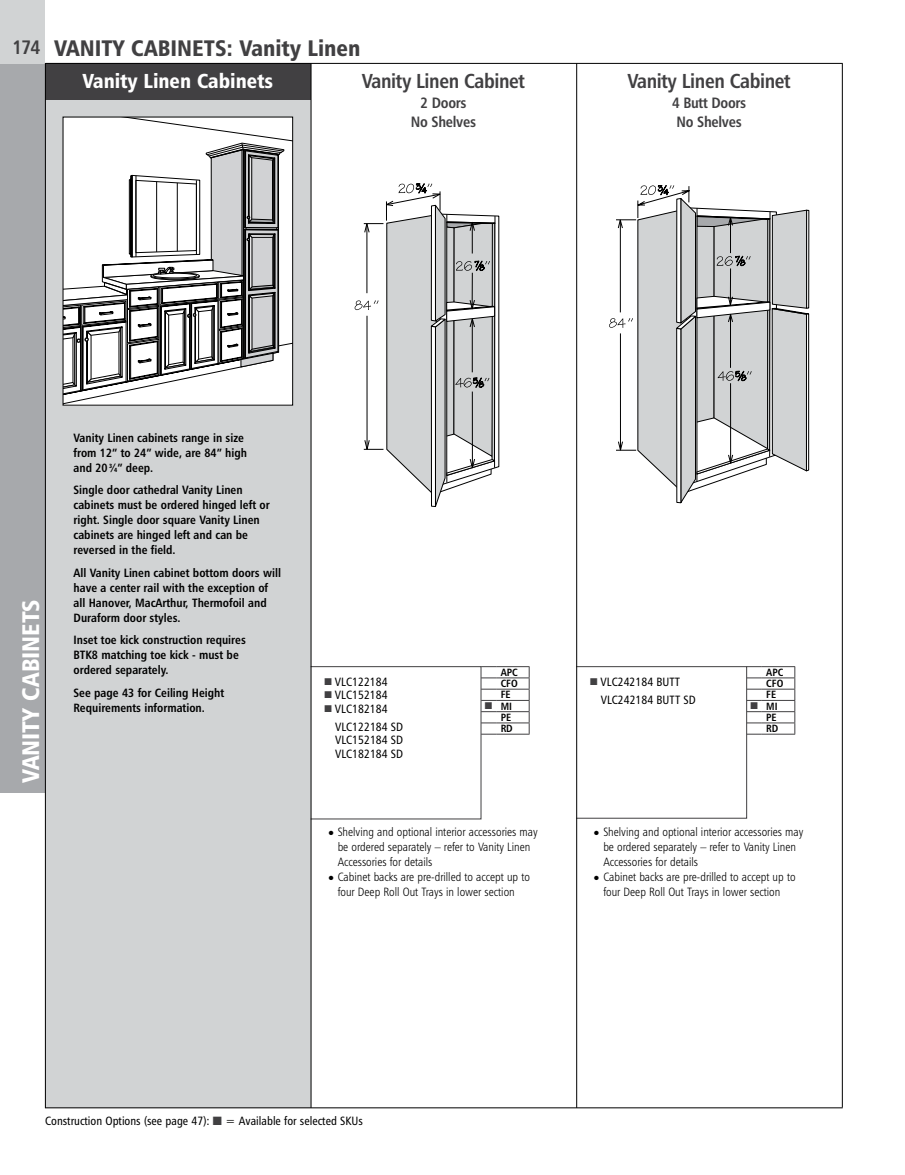
<style>
.page{position:relative;width:905px;height:1175px;background:#fff}
.page>*{position:absolute;margin:0;border:0;box-sizing:border-box;transform-origin:0 0}
.t1{font:24px "Humanist 777 BT Black Condensed B";color:#fff}
.t2{font:22.5px "Humanist 777 BT Black Condensed B";color:#414042}
.t3{font:20.25px "Humanist 777 BT Bold Condensed B";letter-spacing:-.02em;color:#414042}
.t4{font:20.25px "Humanist 777 BT Black Condensed B";color:#fff}
.t5{font:19.5px "Humanist 777 BT Bold Condensed B";color:#414042}
.t6{font:15px/19.5px "Humanist 777 BT Bold Condensed B";letter-spacing:-.02em;color:#414042;text-align:center}
.t7{font:12px/15px "Humanist 777 BT Bold Condensed B";color:#000}
.t8{font:12px/15px "Humanist 777 BT Light Condensed B";color:#000}
.t9{font:12px/18px "Humanist 777 BT Roman Condensed B";color:#000}
.t10{font:10.5px/11.2px "Humanist 777 BT Bold Condensed B";color:#000;text-align:justify}
.s1{font-family:"Humanist 777 BT Black Condensed B";font-size:6px}
.s2{color:#414042}
</style>
<div class="page">
<div style="left:45px;top:63px;width:265px;height:1044px;background:#d1d3d4"></div>
<div style="left:45px;top:63px;width:265px;height:36px;background:#414042"></div>
<div style="left:65px;top:119px;width:226px;height:284px;background:#fff"></div>
<svg style="left:65px;top:142px;width:226px;height:259px"></svg>
<div style="left:63px;top:117px;width:230px;height:288px;border:1px solid #000"></div>
<svg style="left:354px;top:184px;width:146px;height:323px"></svg>
<svg style="left:481px;top:666px;width:15px;height:1px"></svg>
<hr style="left:496px;top:666px;width:33px;height:1px;background:#414042">
<svg style="left:481px;top:677px;width:15px;height:1px"></svg>
<hr style="left:496px;top:677px;width:33px;height:1px;background:#414042">
<svg style="left:481px;top:688px;width:15px;height:1px"></svg>
<hr style="left:496px;top:688px;width:33px;height:1px;background:#414042">
<svg style="left:481px;top:722px;width:15px;height:1px"></svg>
<svg style="left:481px;top:734px;width:15px;height:1px"></svg>
<hr style="left:496px;top:722px;width:33px;height:1px;background:#414042">
<hr style="left:496px;top:734px;width:33px;height:1px;background:#414042">
<svg style="left:481px;top:700px;width:15px;height:1px"></svg>
<hr style="left:496px;top:700px;width:33px;height:1px;background:#414042">
<svg style="left:529px;top:667px;width:1px;height:67px"></svg>
<svg style="left:481px;top:711px;width:15px;height:1px"></svg>
<hr style="left:496px;top:711px;width:33px;height:1px;background:#414042">
<svg style="left:609px;top:185px;width:200px;height:318px"></svg>
<svg style="left:747px;top:666px;width:14px;height:1px"></svg>
<hr style="left:761px;top:666px;width:34px;height:1px;background:#414042">
<svg style="left:747px;top:677px;width:14px;height:1px"></svg>
<hr style="left:761px;top:677px;width:34px;height:1px;background:#414042">
<svg style="left:747px;top:688px;width:14px;height:1px"></svg>
<hr style="left:761px;top:688px;width:34px;height:1px;background:#414042">
<svg style="left:747px;top:722px;width:14px;height:1px"></svg>
<svg style="left:747px;top:734px;width:14px;height:1px"></svg>
<hr style="left:761px;top:722px;width:34px;height:1px;background:#414042">
<hr style="left:761px;top:734px;width:34px;height:1px;background:#414042">
<svg style="left:747px;top:700px;width:14px;height:1px"></svg>
<hr style="left:761px;top:700px;width:34px;height:1px;background:#414042">
<svg style="left:794px;top:667px;width:1px;height:67px"></svg>
<svg style="left:747px;top:711px;width:14px;height:1px"></svg>
<hr style="left:761px;top:711px;width:34px;height:1px;background:#414042">
<div style="left:310px;top:666px;width:171px;height:153px;border:1px solid #414042"></div>
<div style="left:576px;top:666px;width:171px;height:152px;border:1px solid #414042"></div>
<div style="left:0;top:63px;width:45px;height:729px;background:#a7a9ac"></div>
<div style="left:0;top:0;width:45px;height:63px;background:#d1d3d4"></div>
<hr style="left:576px;top:63px;width:1px;height:1044px;background:#000">
<hr style="left:310px;top:63px;width:1px;height:1044px;background:#000">
<hr style="left:842px;top:63px;width:1px;height:1044px;background:#000">
<hr style="left:45px;top:63px;width:1px;height:1045px;background:#000">
<hr style="left:45px;top:1107px;width:797px;height:1px;background:#000">
<hr style="left:45px;top:63px;width:797px;height:1px;background:#000">
<h3 class="t5" style="left:13px;top:35px;width:29px">174</h3>
<h2 class="t2" style="left:54px;top:33px;width:308px">VANITY CABINETS: Vanity Linen</h2>
<h3 class="t4" style="left:82px;top:68px;width:192px">Vanity Linen Cabinets</h3>
<h3 class="t3" style="left:362px;top:69px;width:165px">Vanity Linen Cabinet</h3>
<p class="t6" style="left:411px;top:92px;width:67px">2 Doors<br>No Shelves</p>
<h3 class="t3" style="left:627px;top:69px;width:165px">Vanity Linen Cabinet</h3>
<p class="t6" style="left:672px;top:92px;width:75px;text-align:left">4 Butt Doors<br>No Shelves</p>
<h1 class="t1" style="left:15px;top:783px;width:185px;rotate:-90deg">VANITY CABINETS</h1>
<p class="t7" style="left:74px;top:430px;width:175px">Vanity Linen cabinets range in size from 12” to 24” wide, are 84” high and 20 <sup>3</sup>⁄<span class="s1">4</span>” deep.</p>
<p class="t7" style="left:74px;top:482px;width:198px">Single door cathedral Vanity Linen cabinets must be ordered hinged left or right. Single door square Vanity Linen cabinets are hinged left and can be reversed in the field.</p>
<p class="t7" style="left:74px;top:565px;width:209px">All Vanity Linen cabinet bottom doors will have a center rail with the exception of all Hanover, MacArthur, Thermofoil and Duraform door styles.</p>
<p class="t7" style="left:74px;top:632px;width:174px">Inset toe kick construction requires<br>BTK8 matching toe kick - must be ordered separately.</p>
<p class="t7" style="left:74px;top:685px;width:152px">See page 43 for Ceiling Height<br>Requirements information.</p>
<p class="t9" style="left:324px;top:672px;width:65px"><span class="s2">■</span> VLC122184</p>
<p class="t9" style="left:324px;top:686px;width:65px"><span class="s2">■</span> VLC152184</p>
<p class="t9" style="left:335px;top:699px;width:70px;text-indent:-10px"><span class="s2">■</span> VLC182184<br>VLC122184 SD</p>
<p class="t9" style="left:335px;top:733px;width:70px;line-height:13.5px">VLC152184 SD<br>VLC182184 SD</p>
<p class="t10" style="left:500px;top:666px;width:19px">APC CFO FE</p>
<p class="t10" style="left:500px;top:700px;width:14px;text-align:left;text-indent:-16px"><span class="s2">■</span> MI<br>PE<br>RD</p>
<p class="t8" style="left:338px;top:824px;width:201px;text-indent:-9px">● Shelving and optional interior accessories may be ordered separately – refer to Vanity Linen<br>Accessories for details</p>
<p class="t8" style="left:328px;top:869px;width:203px;text-align:center">● Cabinet backs are pre-drilled to accept up to four Deep Roll Out Trays in lower section</p>
<p class="t9" style="left:600px;top:672px;width:97px;text-indent:-10px"><span class="s2">■</span> VLC242184 BUTT<br>VLC242184 BUTT SD</p>
<p class="t10" style="left:766px;top:666px;width:19px">APC CFO FE</p>
<p class="t10" style="left:766px;top:700px;width:14px;text-align:left;text-indent:-16px"><span class="s2">■</span> MI<br>PE<br>RD</p>
<p class="t8" style="left:603px;top:824px;width:201px;text-indent:-9px">● Shelving and optional interior accessories may be ordered separately – refer to Vanity Linen<br>Accessories for details</p>
<p class="t8" style="left:594px;top:869px;width:203px;text-align:center">● Cabinet backs are pre-drilled to accept up to four Deep Roll Out Trays in lower section</p>
<p class="t9" style="left:45px;top:1112px;width:319px">Construction Options (see page 47): <span class="s2">■</span> = Available for selected SKUs</p>
</div>
